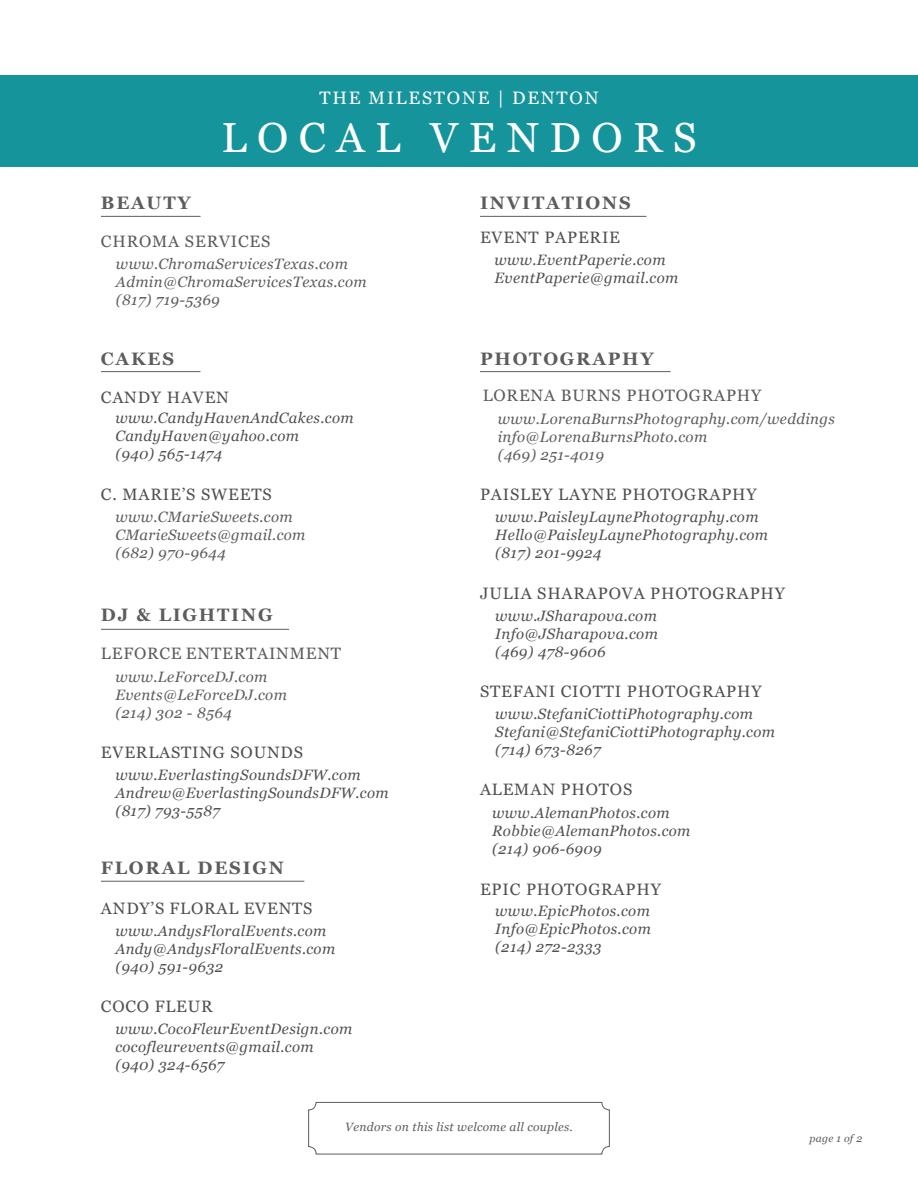
<style>
.page{position:relative;width:918px;height:1188px;background:#fff}
.page>*{position:absolute;margin:0;border:0;box-sizing:border-box;transform-origin:0 0}
.t1{font:42px "Georgia";letter-spacing:.25em;color:#fff}
.t2{font:700 18px "Georgia";letter-spacing:.1em;color:#5d5d60}
.t3{font:18px "Georgia";letter-spacing:.1em;color:#fff}
.t4{font:16.5px "Georgia";letter-spacing:.05em;color:#53504f}
.t5{font:16.5px "Georgia";letter-spacing:.05em;color:#5d5d60}
.t6{font:italic 15px/18px "Georgia";letter-spacing:.025em;color:#53504f}
.t7{font:italic 15px/18px "Georgia";letter-spacing:.025em;color:#5d5d60}
.t8{font:italic 12px "Georgia";letter-spacing:.025em;color:#5d5d60}
.t9{font:italic 10.5px "Georgia";letter-spacing:.025em;color:#5d5d60}
</style>
<div class="page">
<div style="left:0;top:75px;width:918px;height:92px;background:#15949c"></div>
<div style="left:308px;top:1102px;width:302px;height:52px;border:1px solid #5d5d60;border-radius:8px"></div>
<hr style="left:101px;top:371px;width:100px;height:1px;background:#5d5d60">
<hr style="left:101px;top:629px;width:188px;height:1px;background:#5d5d60">
<hr style="left:101px;top:881px;width:203px;height:1px;background:#5d5d60">
<hr style="left:101px;top:216px;width:100px;height:1px;background:#5d5d60">
<hr style="left:480px;top:216px;width:167px;height:1px;background:#5d5d60">
<hr style="left:480px;top:371px;width:191px;height:1px;background:#5d5d60">
<p class="t3" style="left:319px;top:84px;width:281px">THE MILESTONE | DENTON</p>
<h1 class="t1" style="left:221px;top:106px;width:477px">LOCAL VENDORS</h1>
<p class="t2" style="left:101px;top:190px;width:91px">BEAUTY</p>
<p class="t5" style="left:101px;top:229px;width:171px">CHROMA SERVICES</p>
<p class="t7" style="left:116px;top:255px;width:252px">www.ChromaServicesTexas.com<br>Admin@ChromaServicesTexas.com (817) 719-5369</p>
<p class="t2" style="left:101px;top:345px;width:75px">CAKES</p>
<p class="t4" style="left:101px;top:385px;width:129px">CANDY HAVEN</p>
<p class="t6" style="left:115px;top:409px;width:240px">www.CandyHavenAndCakes.com<br>CandyHaven@yahoo.com<br>(940) 565-1474</p>
<p class="t4" style="left:101px;top:482px;width:172px">C. MARIE’S SWEETS</p>
<p class="t7" style="left:115px;top:507px;width:192px">www.CMarieSweets.com<br>CMarieSweets@gmail.com (682) 970-9644</p>
<p class="t2" style="left:101px;top:601px;width:173px">DJ &amp; LIGHTING</p>
<p class="t5" style="left:101px;top:642px;width:242px">LEFORCE ENTERTAINMENT</p>
<p class="t7" style="left:115px;top:667px;width:173px">www.LeForceDJ.com<br>Events@LeForceDJ.com (214) 302 - 8564</p>
<p class="t4" style="left:101px;top:740px;width:203px">EVERLASTING SOUNDS</p>
<p class="t6" style="left:115px;top:765px;width:275px">www.EverlastingSoundsDFW.com<br>Andrew@EverlastingSoundsDFW.com (817) 793-5587</p>
<p class="t2" style="left:101px;top:854px;width:185px">FLORAL DESIGN</p>
<p class="t4" style="left:101px;top:897px;width:213px">ANDY’S FLORAL EVENTS</p>
<p class="t6" style="left:115px;top:921px;width:221px">www.AndysFloralEvents.com<br>Andy@AndysFloralEvents.com (940) 591-9632</p>
<p class="t4" style="left:101px;top:995px;width:113px">COCO FLEUR</p>
<p class="t6" style="left:115px;top:1019px;width:238px">www.CocoFleurEventDesign.com cocofleurevents@gmail.com (940) 324-6567</p>
<p class="t2" style="left:480px;top:190px;width:152px">INVITATIONS</p>
<p class="t4" style="left:480px;top:226px;width:142px">EVENT PAPERIE</p>
<p class="t6" style="left:494px;top:250px;width:185px">www.EventPaperie.com<br>EventPaperie@gmail.com</p>
<p class="t2" style="left:480px;top:345px;width:175px">PHOTOGRAPHY</p>
<p class="t5" style="left:483px;top:383px;width:280px">LORENA BURNS PHOTOGRAPHY</p>
<p class="t7" style="left:498px;top:409px;width:339px">www.LorenaBurnsPhotography.com/weddings info@LorenaBurnsPhoto.com<br>(469) 251-4019</p>
<p class="t4" style="left:480px;top:482px;width:278px">PAISLEY LAYNE PHOTOGRAPHY</p>
<p class="t6" style="left:495px;top:507px;width:274px">www.PaisleyLaynePhotography.com<br>Hello@PaisleyLaynePhotography.com (817) 201-9924</p>
<p class="t4" style="left:480px;top:581px;width:306px">JULIA SHARAPOVA PHOTOGRAPHY</p>
<p class="t6" style="left:495px;top:606px;width:164px;text-align:justify">www.JSharapova.com Info@JSharapova.com (469) 478-9606</p>
<p class="t4" style="left:480px;top:680px;width:283px">STEFANI CIOTTI PHOTOGRAPHY</p>
<p class="t6" style="left:495px;top:704px;width:281px">www.StefaniCiottiPhotography.com<br>Stefani@StefaniCiottiPhotography.com (714) 673-8267</p>
<p class="t4" style="left:480px;top:777px;width:154px">ALEMAN PHOTOS</p>
<p class="t6" style="left:492px;top:803px;width:200px">www.AlemanPhotos.com<br>Robbie@AlemanPhotos.com (214) 906-6909</p>
<p class="t4" style="left:480px;top:877px;width:182px">EPIC PHOTOGRAPHY</p>
<p class="t6" style="left:495px;top:901px;width:157px;text-align:justify">www.EpicPhotos.com Info@EpicPhotos.com (214) 272-2333</p>
<p class="t8" style="left:345px;top:1118px;width:229px">Vendors on this list welcome all couples.</p>
<p class="t9" style="left:810px;top:1131px;width:54px">page 1 of 2</p>
</div>
